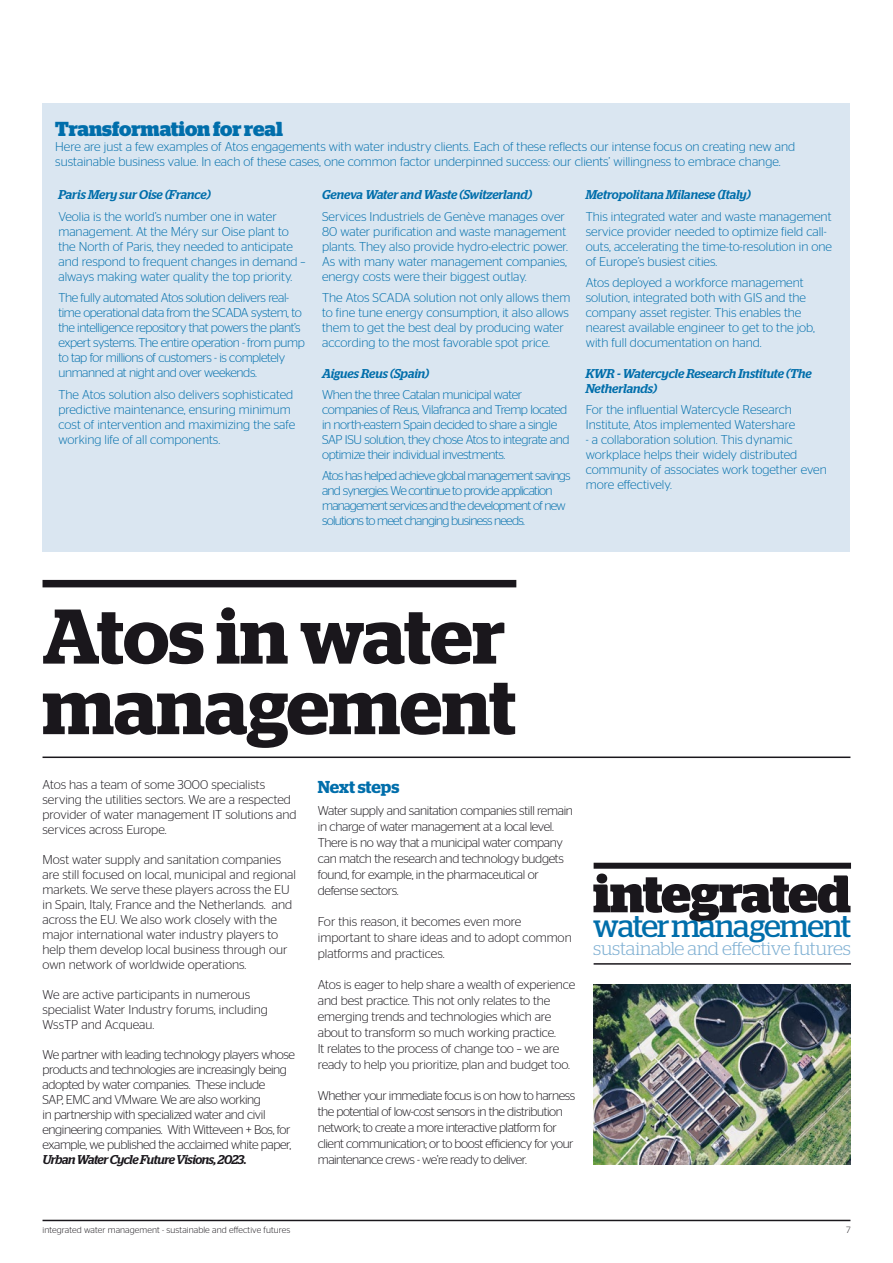
<style>
.page{position:relative;width:893px;height:1263px;background:#fff}
.page>*{position:absolute;margin:0;border:0;box-sizing:border-box;transform-origin:0 0}
.t1{font:600 77.25px/70.5px "Stag";letter-spacing:-.005em;color:#1a171c}
.t2{font:700 52.5px "Stag";letter-spacing:-.02em;color:#1a171c}
.t3{font:31.5px "Stag";letter-spacing:-.03em;color:#006eab}
.t4{font:700 20.25px "Stag";letter-spacing:-.005em;color:#006eab}
.t5{font:300 18.6px "Stag";letter-spacing:-.01em;color:#7eafd2}
.t6{font:600 17.25px "Stag";color:#006eab}
.t7{font:300 12.75px/15px "Stag Sans";color:#006eab}
.t8{font:300 12.75px/16px "Stag Sans";letter-spacing:-.02em;color:#1a171c}
.t9{font:300 12.75px/15px "Stag Sans";color:#1a171c}
.t10{font:300 12.75px/15px "Stag Sans";letter-spacing:-.03em;color:#006eab}
.t11{font:300 12.75px/15px "Stag Sans";letter-spacing:-.055em;color:#006eab}
.t12{font:italic 500 12.75px/15px "Stag";letter-spacing:-.005em;color:#006eab}
.t13{font:italic 500 12.75px "Stag";letter-spacing:-.03em;color:#1a171c}
.t14{font:300 9px "Stag Sans";letter-spacing:.01em;color:#1a171c}
</style>
<div class="page">
<hr style="left:43px;top:1220px;width:807px;height:1px;background:#1a171c">
<div style="left:43px;top:103px;width:807px;height:448px;background:#dae6f1"></div>
<div style="left:43px;top:580px;width:473px;height:7px;background:#1a171c"></div>
<hr style="left:43px;top:756px;width:807px;height:2px;background:#1a171c">
<img style="left:593px;top:985px;width:258px;height:179px">
<div style="left:594px;top:863px;width:257px;height:6px;background:#1a171c"></div>
<hr style="left:594px;top:963px;width:257px;height:2px;background:#1a171c">
<h3 class="t4" style="left:55px;top:117px;width:229px">Transformation for real</h3>
<p class="t7" style="left:55px;top:139px;width:741px">Here are just a few examples of Atos engagements with water industry clients. Each of these reflects our intense focus on creating new and sustainable business value. In each of these cases, one common factor underpinned success: our clients’ willingness to embrace change.</p>
<p class="t12" style="left:58px;top:187px;width:154px">Paris Mery sur Oise (France)</p>
<p class="t7" style="left:58px;top:209px;width:249px">Veolia is the world’s number one in water management. At the Méry sur Oise plant to the North of Paris, they needed to anticipate and respond to frequent changes in demand – always making water quality the top priority.</p>
<p class="t10" style="left:58px;top:290px;width:248px">The fully automated Atos solution delivers real&shy;time operational data from the SCADA system, to the intelligence repository that powers the plant’s expert systems. The entire operation - from pump to tap for millions of customers - is completely unmanned at night and over weekends.</p>
<p class="t7" style="left:58px;top:386px;width:238px">The Atos solution also delivers sophisticated predictive maintenance, ensuring minimum cost of intervention and maximizing the safe working life of all components.</p>
<p class="t12" style="left:322px;top:187px;width:211px">Geneva Water and Waste (Switzerland)</p>
<p class="t7" style="left:322px;top:209px;width:247px">Services Industriels de Genève manages over 80 water purification and waste management plants. They also provide hydro-electric power.<br>As with many water management companies, energy costs were their biggest outlay.</p>
<p class="t7" style="left:322px;top:290px;width:250px">The Atos SCADA solution not only allows them to fine tune energy consumption, it also allows them to get the best deal by producing water according to the most favorable spot price.</p>
<p class="t12" style="left:322px;top:365px;width:109px">Aigues Reus (Spain)</p>
<p class="t10" style="left:322px;top:387px;width:249px">When the three Catalan municipal water companies of Reus, Vilafranca and Tremp located in north-eastern Spain decided to share a single SAP ISU solution, they chose Atos to integrate and optimize their individual investments.</p>
<p class="t11" style="left:322px;top:468px;width:250px">Atos has helped achieve global management savings and synergies. We continue to provide application management services and the development of new solutions to meet changing business needs.</p>
<p class="t12" style="left:586px;top:187px;width:166px">Metropolitana Milanese (Italy)</p>
<p class="t7" style="left:586px;top:209px;width:248px">This integrated water and waste management service provider needed to optimize field call&shy;outs, accelerating the time-to-resolution in one of Europe’s busiest cities.</p>
<p class="t7" style="left:586px;top:275px;width:231px">Atos deployed a workforce management solution, integrated both with GIS and the company asset register. This enables the nearest available engineer to get to the job, with full documentation on hand.</p>
<p class="t12" style="left:586px;top:365px;width:227px">KWR - Watercycle Research Institute (The<br>Netherlands)</p>
<p class="t7" style="left:586px;top:402px;width:211px">For the influential Watercycle Research<br>Institute, Atos implemented Watershare</p>
<p class="t7" style="left:586px;top:432px;width:243px">- a collaboration solution. This dynamic workplace helps their widely distributed community of associates work together even more effectively.</p>
<h1 class="t1" style="left:43px;top:601px;width:475px">Atos in water management</h1>
<p class="t9" style="left:43px;top:777px;width:256px">Atos has a team of some 3000 specialists serving the utilities sectors. We are a respected provider of water management IT solutions and services across Europe.</p>
<p class="t9" style="left:43px;top:852px;width:255px">Most water supply and sanitation companies are still focused on local, municipal and regional markets. We serve these players across the EU in Spain, Italy, France and the Netherlands. and across the EU. We also work closely with the major international water industry players to help them develop local business through our own network of worldwide operations.</p>
<p class="t9" style="left:43px;top:987px;width:227px">We are active participants in numerous specialist Water Industry forums, including<br>WssTP and Acqueau.</p>
<p class="t8" style="left:43px;top:1047px;width:254px;line-height:15px">We partner with leading technology players whose products and technologies are increasingly being adopted by water companies. These include<br>SAP, EMC and VMware. We are also working<br>in partnership with specialized water and civil engineering companies. With Witteveen + Bos, for example, we published the acclaimed white paper,</p>
<p class="t13" style="left:43px;top:1152px;width:206px">Urban Water Cycle Future Visions, 2023.</p>
<h3 class="t6" style="left:318px;top:777px;width:83px">Next steps</h3>
<p class="t8" style="left:318px;top:803px;width:257px">Water supply and sanitation companies still remain in charge of water management at a local level.<br>There is no way that a municipal water company can match the research and technology budgets found, for example, in the pharmaceutical or defense sectors.</p>
<p class="t9" style="left:318px;top:914px;width:255px;line-height:16px">For this reason, it becomes even more important to share ideas and to adopt common platforms and practices.</p>
<p class="t8" style="left:318px;top:976px;width:259px">Atos is eager to help share a wealth of experience and best practice. This not only relates to the emerging trends and technologies which are about to transform so much working practice.<br>It relates to the process of change too – we are ready to help you prioritize, plan and budget too.</p>
<p class="t8" style="left:318px;top:1087px;width:259px">Whether your immediate focus is on how to harness the potential of low-cost sensors in the distribution network; to create a more interactive platform for client communication; or to boost efficiency for your maintenance crews - we’re ready to deliver.</p>
<h2 class="t2" style="left:593px;top:863px;width:259px">integrated</h2>
<h3 class="t3" style="left:593px;top:908px;width:259px">water management</h3>
<h3 class="t5" style="left:593px;top:938px;width:259px">sustainable and effective futures</h3>
<p class="t14" style="left:43px;top:1225px;width:249px">integrated water management - sustainable and effective futures</p>
<p class="t14" style="left:846px;top:1225px;width:6px">7</p>
</div>
